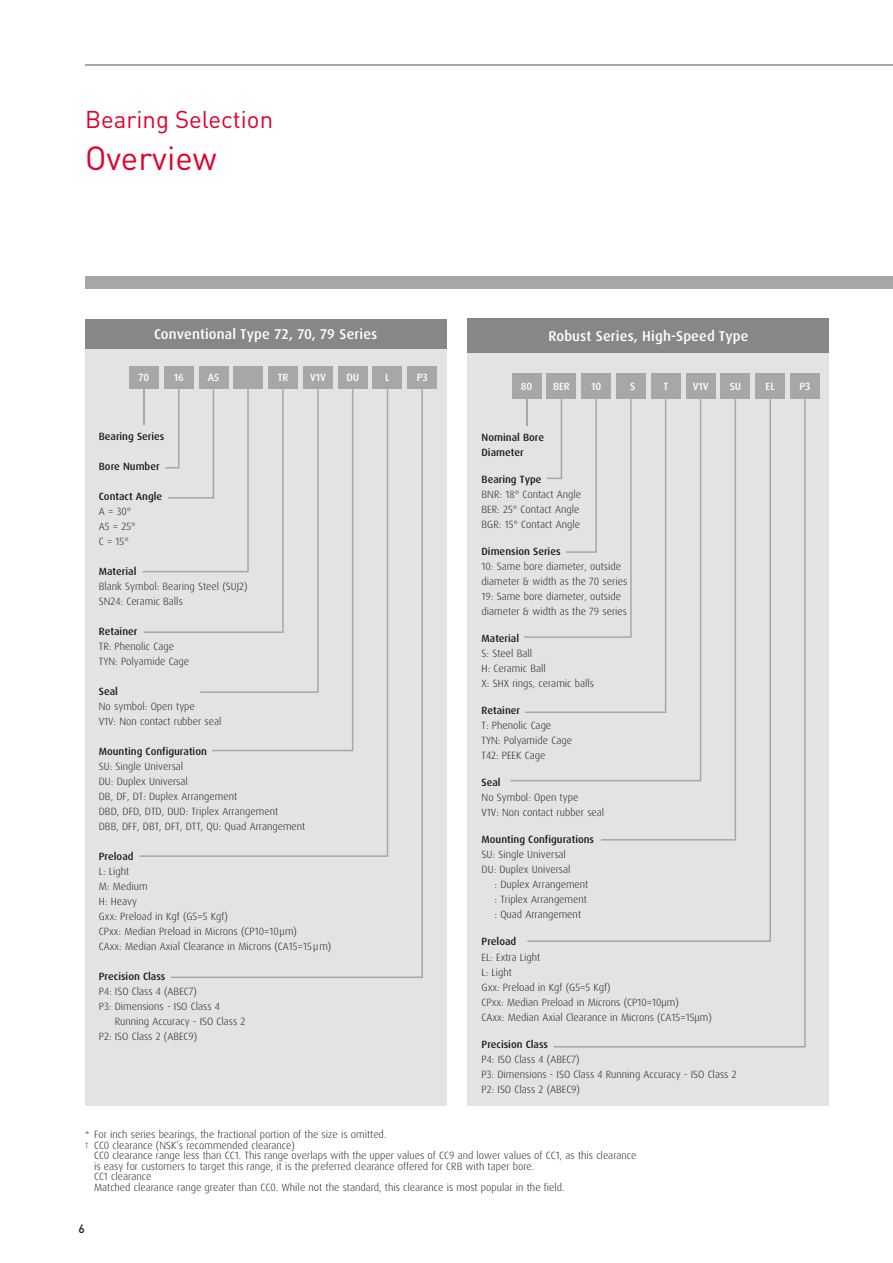
<style>
.page{position:relative;width:893px;height:1263px;background:#fff}
.page>*{position:absolute;margin:0;border:0;box-sizing:border-box;transform-origin:0 0}
.t1{font:33px "DIN Pro";color:#e4002c}
.t2{font:24px "DIN Pro";color:#e4002c}
.t3{font:500 14.25px "Dax Pro";letter-spacing:.01em;color:#fff}
.t4{font:500 12px "DIN Pro";color:#1a1a18}
.t5{font:300 10.5px/15px "Dax Pro";color:#1a1a18}
.t6{font:500 10.5px/15px "Dax Pro";color:#1a1a18}
.t7{font:500 10.5px "Dax Pro";color:#fff}
.s1{font-weight:500}
.s2{font-size:6.3px}
</style>
<div class="page">
<div style="left:85px;top:319px;width:361px;height:787px;background:#e3e3e3"></div>
<div style="left:85px;top:319px;width:361px;height:30px;background:#878786"></div>
<svg style="left:171px;top:380px;width:252px;height:598px"></svg>
<hr style="left:143px;top:378px;width:2px;height:47px;background:#a7a7a8">
<div style="left:129px;top:366px;width:30px;height:23px;background:#a7a7a8"></div>
<div style="left:164px;top:366px;width:29px;height:23px;background:#a7a7a8"></div>
<div style="left:199px;top:366px;width:29px;height:23px;background:#a7a7a8"></div>
<div style="left:234px;top:366px;width:29px;height:23px;background:#a7a7a8"></div>
<div style="left:268px;top:366px;width:30px;height:23px;background:#a7a7a8"></div>
<div style="left:303px;top:366px;width:30px;height:23px;background:#a7a7a8"></div>
<div style="left:338px;top:366px;width:29px;height:23px;background:#a7a7a8"></div>
<div style="left:373px;top:366px;width:29px;height:23px;background:#a7a7a8"></div>
<div style="left:408px;top:366px;width:29px;height:23px;background:#a7a7a8"></div>
<div style="left:468px;top:319px;width:361px;height:787px;background:#e3e3e3"></div>
<div style="left:468px;top:319px;width:361px;height:34px;background:#878786"></div>
<svg style="left:554px;top:388px;width:252px;height:659px"></svg>
<hr style="left:526px;top:386px;width:1px;height:39px;background:#a7a7a8">
<div style="left:512px;top:373px;width:29px;height:26px;background:#a7a7a8"></div>
<div style="left:547px;top:373px;width:29px;height:26px;background:#a7a7a8"></div>
<div style="left:582px;top:373px;width:29px;height:26px;background:#a7a7a8"></div>
<div style="left:616px;top:373px;width:30px;height:26px;background:#a7a7a8"></div>
<div style="left:651px;top:373px;width:29px;height:26px;background:#a7a7a8"></div>
<div style="left:686px;top:373px;width:29px;height:26px;background:#a7a7a8"></div>
<div style="left:721px;top:373px;width:29px;height:26px;background:#a7a7a8"></div>
<div style="left:755px;top:373px;width:30px;height:26px;background:#a7a7a8"></div>
<div style="left:790px;top:373px;width:30px;height:26px;background:#a7a7a8"></div>
<div style="left:85px;top:276px;width:808px;height:13px;background:#a7a7a8"></div>
<hr style="left:85px;top:64px;width:808px;height:1px;background:#a7a7a8">
<p class="t2" style="left:85px;top:103px;width:190px">Bearing Selection</p>
<p class="t1" style="left:85px;top:136px;width:133px">Overview</p>
<p class="t3" style="left:154px;top:325px;width:225px">Conventional Type 72, 70, 79 Series</p>
<p class="t7" style="left:139px;top:371px;width:12px">70</p>
<p class="t7" style="left:174px;top:371px;width:12px">16</p>
<p class="t7" style="left:208px;top:371px;width:13px">A5</p>
<p class="t7" style="left:278px;top:371px;width:12px">TR</p>
<p class="t7" style="left:310px;top:371px;width:17px">V1V</p>
<p class="t7" style="left:346px;top:371px;width:14px">DU</p>
<p class="t7" style="left:385px;top:371px;width:6px">L</p>
<p class="t7" style="left:417px;top:371px;width:13px">P3</p>
<p class="t6" style="left:99px;top:429px;width:67px">Bearing Series</p>
<p class="t6" style="left:99px;top:459px;width:62px">Bore Number</p>
<p class="t5" style="left:99px;top:488px;width:65px"><span class="s1">Contact Angle<br></span>A = 30°<br>A5 = 25°<br>C = 15°</p>
<p class="t5" style="left:99px;top:563px;width:150px"><span class="s1">Material<br></span>Blank Symbol: Bearing Steel (SUJ2)<br>SN24: Ceramic Balls</p>
<p class="t5" style="left:99px;top:623px;width:92px"><span class="s1">Retainer<br></span>TR: Phenolic Cage<br>TYN: Polyamide Cage</p>
<p class="t5" style="left:99px;top:683px;width:124px"><span class="s1">Seal<br></span>No symbol: Open type<br>V1V: Non contact rubber seal</p>
<p class="t5" style="left:99px;top:744px;width:208px"><span class="s1">Mounting Configuration<br></span>SU: Single Universal<br>DU: Duplex Universal<br>DB, DF, DT: Duplex Arrangement<br>DBD, DFD, DTD, DUD: Triplex Arrangement<br>DBB, DFF, DBT, DFT, DTT, QU: Quad Arrangement</p>
<p class="t5" style="left:99px;top:849px;width:234px"><span class="s1">Preload<br></span>L: Light<br>M: Medium<br>H: Heavy<br>Gxx: Preload in Kgf (G5=5 Kgf)<br>CPxx: Median Preload in Microns (CP10=10µm)<br>CAxx: Median Axial Clearance in Microns (CA15=15µm)</p>
<p class="t6" style="left:99px;top:969px;width:68px">Precision Class</p>
<p class="t5" style="left:99px;top:984px;width:100px">P4: ISO Class 4 (ABEC7)</p>
<p class="t5" style="left:99px;top:999px;width:123px">P3: Dimensions - ISO Class 4</p>
<p class="t5" style="left:115px;top:1014px;width:132px">Running Accuracy - ISO Class 2</p>
<p class="t5" style="left:99px;top:1029px;width:100px">P2: ISO Class 2 (ABEC9)</p>
<p class="t3" style="left:548px;top:327px;width:202px">Robust Series, High-Speed Type</p>
<p class="t7" style="left:521px;top:379px;width:13px">80</p>
<p class="t7" style="left:553px;top:379px;width:18px">BER</p>
<p class="t7" style="left:591px;top:379px;width:12px">10</p>
<p class="t7" style="left:630px;top:379px;width:7px">S</p>
<p class="t7" style="left:664px;top:379px;width:6px">T</p>
<p class="t7" style="left:693px;top:379px;width:17px">V1V</p>
<p class="t7" style="left:730px;top:379px;width:13px">SU</p>
<p class="t7" style="left:766px;top:379px;width:11px">EL</p>
<p class="t7" style="left:799px;top:379px;width:13px">P3</p>
<p class="t6" style="left:482px;top:430px;width:64px">Nominal Bore<br>Diameter</p>
<p class="t5" style="left:482px;top:472px;width:101px"><span class="s1">Bearing Type<br></span>BNR: 18° Contact Angle<br>BER: 25° Contact Angle<br>BGR: 15° Contact Angle</p>
<p class="t5" style="left:482px;top:544px;width:147px"><span class="s1">Dimension Series<br></span>10: Same bore diameter, outside diameter &amp; width as the 70 series<br>19: Same bore diameter, outside diameter &amp; width as the 79 series</p>
<p class="t5" style="left:482px;top:631px;width:114px"><span class="s1">Material<br></span>S: Steel Ball<br>H: Ceramic Ball<br>X: SHX rings, ceramic balls</p>
<p class="t5" style="left:482px;top:703px;width:92px"><span class="s1">Retainer<br></span>T: Phenolic Cage<br>TYN: Polyamide Cage<br>T42: PEEK Cage</p>
<p class="t5" style="left:482px;top:775px;width:124px"><span class="s1">Seal<br></span>No Symbol: Open type<br>V1V: Non contact rubber seal</p>
<p class="t6" style="left:482px;top:832px;width:114px">Mounting Configurations</p>
<p class="t5" style="left:482px;top:847px;width:86px">SU: Single Universal</p>
<p class="t5" style="left:482px;top:862px;width:90px">DU: Duplex Universal</p>
<p class="t5" style="left:494px;top:877px;width:95px">: Duplex Arrangement</p>
<p class="t5" style="left:494px;top:892px;width:94px">: Triplex Arrangement</p>
<p class="t5" style="left:494px;top:907px;width:88px">: Quad Arrangement</p>
<p class="t5" style="left:482px;top:934px;width:232px"><span class="s1">Preload<br></span>EL: Extra Light<br>L: Light<br>Gxx: Preload in Kgf (G5=5 Kgf)<br>CPxx: Median Preload in Microns (CP10=10µm)<br>CAxx: Median Axial Clearance in Microns (CA15=15µm)</p>
<p class="t5" style="left:482px;top:1036px;width:257px"><span class="s1">Precision Class<br></span>P4: ISO Class 4 (ABEC7)<br>P3: Dimensions - ISO Class 4 Running Accuracy - ISO Class 2<br>P2: ISO Class 2 (ABEC9)</p>
<p class="t5" style="left:85px;top:1127px;width:303px">* For inch series bearings, the fractional portion of the size is omitted.</p>
<p class="t5" style="left:85px;top:1137px;width:211px"><span class="s2">†</span> CC0 clearance (NSK’s recommended clearance)</p>
<p class="t5" style="left:94px;top:1148px;width:544px">CC0 clearance range less than CC1. This range overlaps with the upper values of CC9 and lower values of CC1, as this clearance</p>
<p class="t5" style="left:94px;top:1158px;width:442px">is easy for customers to target this range, it is the preferred clearance offered for CRB with taper bore.</p>
<p class="t5" style="left:94px;top:1169px;width:59px">CC1 clearance</p>
<p class="t5" style="left:94px;top:1179px;width:472px">Matched clearance range greater than CC0. While not the standard, this clearance is most popular in the field.</p>
<p class="t4" style="left:79px;top:1221px;width:8px">6</p>
</div>
